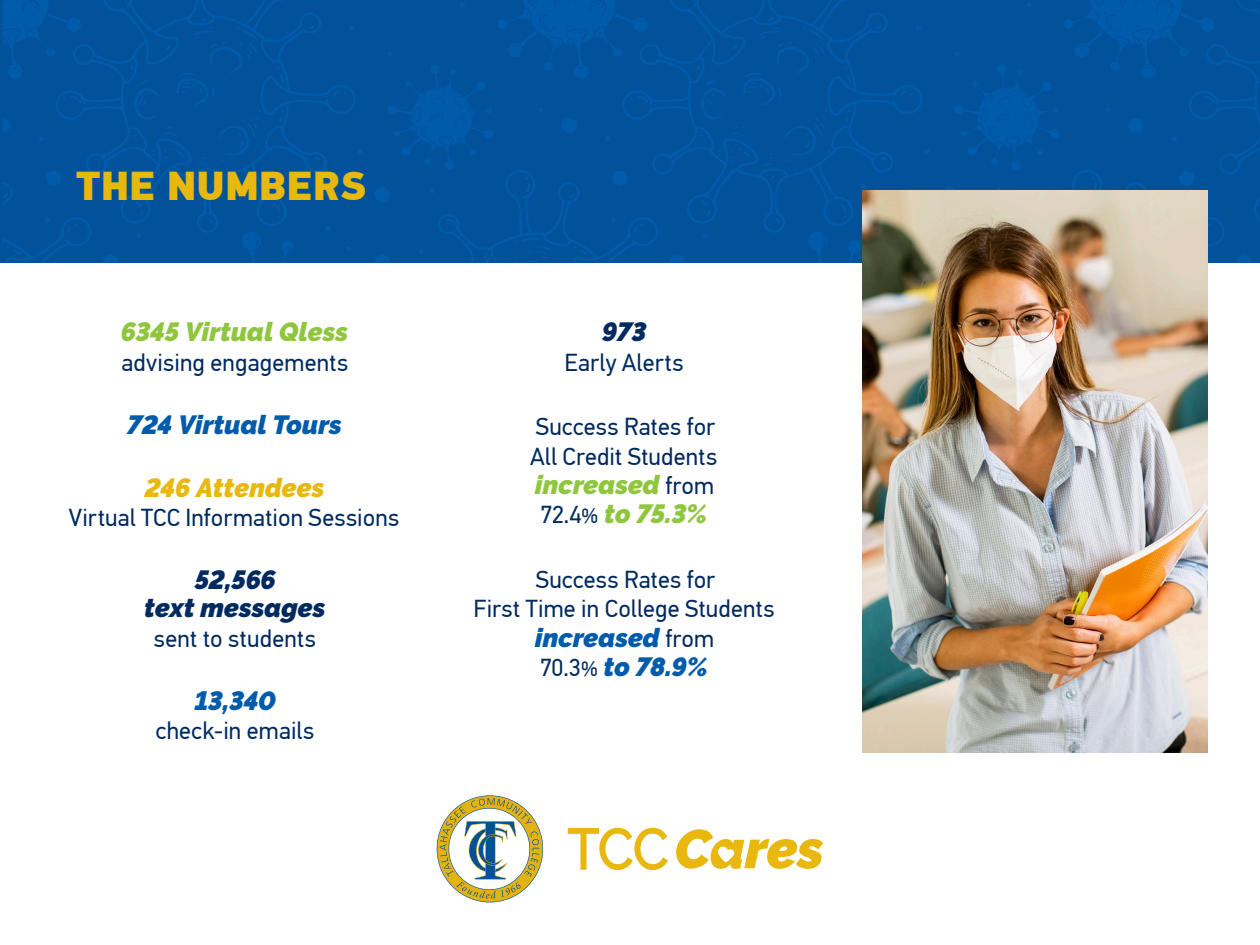
<style>
.page{position:relative;width:1260px;height:945px;background:#fff}
.page>*{position:absolute;margin:0;border:0;box-sizing:border-box;transform-origin:0 0}
.t1{font:900 40.25px "PF Din Text Pro";letter-spacing:.01em;color:#e8b80e}
.t2{font:italic 900 26.25px/29.4px "Raleway";color:#015bab}
.t3{font:italic 900 26.25px/29.4px "Raleway";color:#8fc63e}
.t4{font:italic 900 26.25px/28px "Raleway";letter-spacing:-.005em;color:#002a60;text-align:center}
.t5{font:italic 900 26.25px "Raleway";letter-spacing:-.005em;color:#e8b80e}
.t6{font:24.5px/29.4px "PF Din Text Pro";letter-spacing:.005em;color:#002a60}
.s1{font-family:"PF Din Text Pro";font-weight:400;font-style:normal;font-size:24.5px;color:#002a60}
</style>
<div class="page">
<svg style="left:437px;top:795px;width:106px;height:107px"></svg>
<svg style="left:568px;top:828px;width:100px;height:42px"></svg>
<svg style="left:676px;top:829px;width:147px;height:40px"></svg>
<svg style="left:2px;top:0;width:1258px;height:264px;background:#02539d"></svg>
<img style="left:863px;top:191px;width:345px;height:561px">
<p class="t1" style="left:76px;top:160px;width:292px">THE NUMBERS</p>
<p class="t3" style="left:121px;top:318px;width:229px">6345 Virtual Qless</p>
<p class="t6" style="left:121px;top:348px;width:228px">advising engagements</p>
<p class="t2" style="left:127px;top:410px;width:216px">724 Virtual Tours</p>
<p class="t5" style="left:145px;top:472px;width:181px">246 Attendees</p>
<p class="t6" style="left:69px;top:503px;width:332px">Virtual TCC Information Sessions</p>
<p class="t4" style="left:144px;top:566px;width:183px">52,566<br>text messages</p>
<p class="t6" style="left:154px;top:624px;width:164px">sent to students</p>
<p class="t2" style="left:194px;top:686px;width:84px">13,340</p>
<p class="t6" style="left:156px;top:716px;width:160px">check-in emails</p>
<p class="t4" style="left:602px;top:318px;width:46px">973</p>
<p class="t6" style="left:564px;top:348px;width:121px">Early Alerts</p>
<p class="t6" style="left:530px;top:412px;width:189px">Success Rates for<br>All Credit Students</p>
<p class="t3" style="left:535px;top:470px;width:181px">increased <span class="s1">from<br>72.4%</span> to 75.3%</p>
<p class="t6" style="left:474px;top:565px;width:303px;text-align:center">Success Rates for<br>First Time in College Students</p>
<p class="t2" style="left:535px;top:623px;width:181px">increased <span class="s1">from<br>70.3%</span> to 78.9%</p>
</div>
